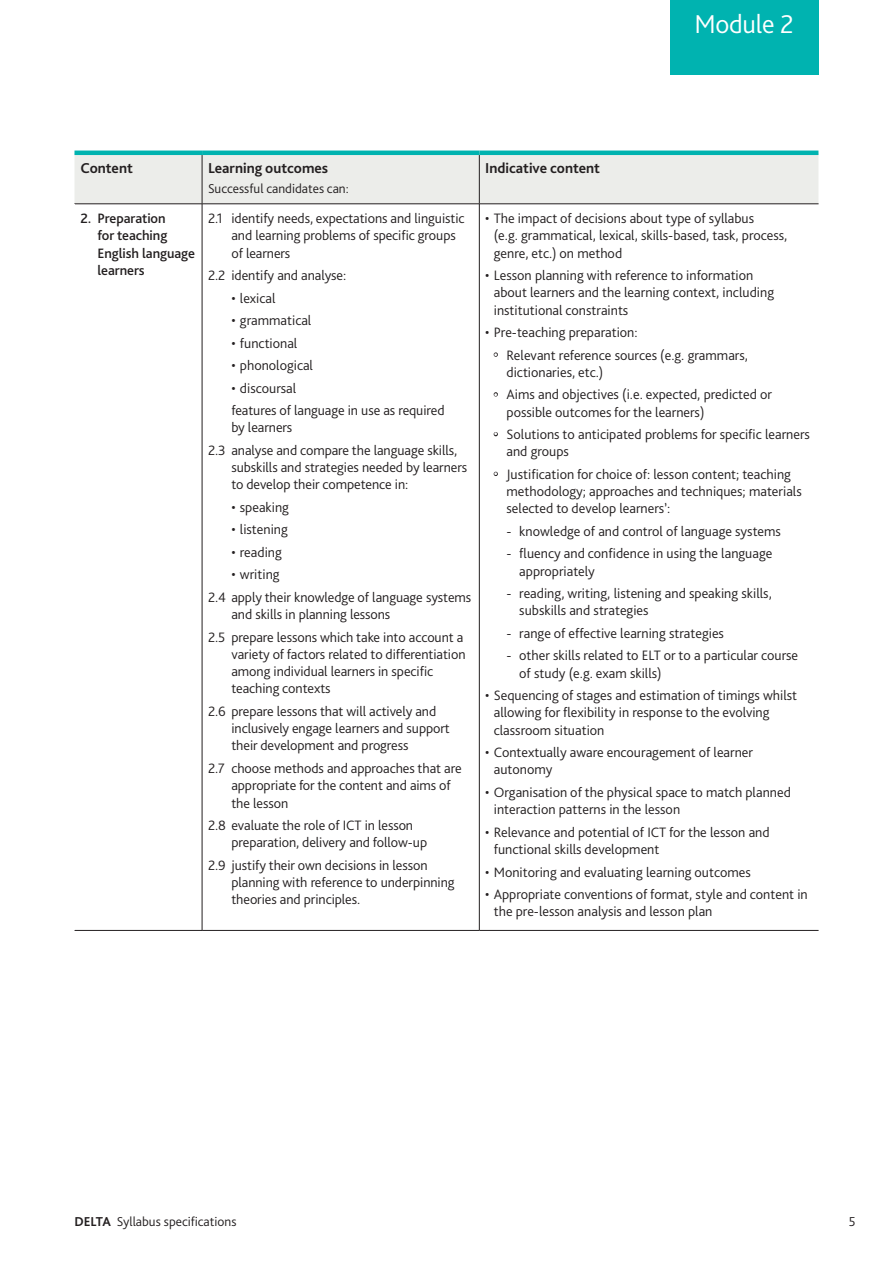
<style>
.page{position:relative;width:893px;height:1263px;background:#fff}
.page>*{position:absolute;margin:0;border:0;box-sizing:border-box;transform-origin:0 0}
._08_Running_heads{font:300 27px "Bliss Pro";letter-spacing:-.01em;color:#fff}
._03_Table_Column_Hea{font:700 15px "Bliss Pro";color:#231f20}
._03_Table_Text{font:300 14.25px/17.2px "Bliss Pro";color:#231f20}
.t1{font:500 14.25px/17.2px "Bliss Pro";letter-spacing:-.005em;color:#231f20}
._03_Table_Column_Hea-2{font:300 13.5px "Bliss Pro";color:#231f20}
.s1{font-size:13.5px}
.s2{font-weight:700}
</style>
<div class="page">
<div style="left:670px;top:0;width:149px;height:74px;background:#00b3b0"></div>
<div style="left:75px;top:155px;width:743px;height:49px;background:#ecedea"></div>
<hr style="left:202px;top:155px;width:1px;height:49px;background:#231f20">
<hr style="left:479px;top:155px;width:1px;height:49px;background:#231f20">
<hr style="left:74px;top:930px;width:128px;height:1px;background:#231f20">
<hr style="left:202px;top:930px;width:277px;height:1px;background:#231f20">
<hr style="left:479px;top:930px;width:340px;height:1px;background:#231f20">
<hr style="left:202px;top:204px;width:277px;height:1px;background:#231f20">
<hr style="left:479px;top:204px;width:340px;height:1px;background:#231f20">
<hr style="left:74px;top:204px;width:128px;height:1px;background:#231f20">
<hr style="left:74px;top:204px;width:1px;height:726px;background:#fff">
<hr style="left:202px;top:204px;width:1px;height:726px;background:#231f20">
<hr style="left:479px;top:204px;width:1px;height:726px;background:#231f20">
<hr style="left:75px;top:151px;width:127px;height:4px;background:#00b3b0">
<hr style="left:202px;top:151px;width:277px;height:4px;background:#00b3b0">
<hr style="left:479px;top:151px;width:339px;height:4px;background:#00b3b0">
<p class="_08_Running_heads" style="left:694px;top:8px;width:101px">Module 2</p>
<p class="_03_Table_Column_Hea" style="left:80px;top:158px;width:54px">Content</p>
<p class="_03_Table_Column_Hea" style="left:208px;top:158px;width:122px">Learning outcomes</p>
<p class="_03_Table_Column_Hea-2" style="left:208px;top:180px;width:142px">Successful candidates can:</p>
<p class="t1" style="left:97px;top:209px;width:99px;text-indent:-17px">2. Preparation<br>for teaching<br>English language learners</p>
<p class="_03_Table_Text" style="left:231px;top:209px;width:235px;text-indent:-23px">2.1 identify needs, expectations and linguistic and learning problems of specific groups of learners</p>
<p class="_03_Table_Text" style="left:208px;top:266px;width:140px">2.2 identify and analyse:</p>
<p class="_03_Table_Text" style="left:231px;top:289px;width:46px">• lexical</p>
<p class="_03_Table_Text" style="left:231px;top:311px;width:81px">• grammatical</p>
<p class="_03_Table_Text" style="left:231px;top:334px;width:68px">• functional</p>
<p class="_03_Table_Text" style="left:231px;top:356px;width:83px">• phonological</p>
<p class="_03_Table_Text" style="left:231px;top:379px;width:66px">• discoursal</p>
<p class="_03_Table_Text" style="left:231px;top:401px;width:215px">features of language in use as required by learners</p>
<p class="_03_Table_Text" style="left:231px;top:441px;width:237px;text-indent:-23px">2.3 analyse and compare the language skills, subskills and strategies needed by learners to develop their competence in:</p>
<p class="_03_Table_Text" style="left:231px;top:498px;width:59px">• speaking</p>
<p class="_03_Table_Text" style="left:231px;top:521px;width:58px">• listening</p>
<p class="_03_Table_Text" style="left:231px;top:543px;width:52px">• reading</p>
<p class="_03_Table_Text" style="left:231px;top:566px;width:50px">• writing</p>
<p class="_03_Table_Text" style="left:231px;top:588px;width:241px;text-indent:-23px">2.4 apply their knowledge of language systems and skills in planning lessons</p>
<p class="_03_Table_Text" style="left:231px;top:628px;width:236px;text-indent:-23px">2.5 prepare lessons which take into account a variety of factors related to differentiation among individual learners in specific teaching contexts</p>
<p class="_03_Table_Text" style="left:231px;top:702px;width:220px;text-indent:-23px">2.6 prepare lessons that will actively and inclusively engage learners and support their development and progress</p>
<p class="_03_Table_Text" style="left:231px;top:759px;width:232px;text-indent:-23px">2.7 choose methods and approaches that are appropriate for the content and aims of the lesson</p>
<p class="_03_Table_Text" style="left:231px;top:816px;width:197px;text-indent:-23px">2.8 evaluate the role of ICT in lesson preparation, delivery and follow-up</p>
<p class="_03_Table_Text" style="left:231px;top:856px;width:225px;text-indent:-23px">2.9 justify their own decisions in lesson planning with reference to underpinning theories and principles.</p>
<p class="_03_Table_Column_Hea" style="left:485px;top:158px;width:116px">Indicative content</p>
<p class="_03_Table_Text" style="left:494px;top:209px;width:295px;text-indent:-9px">• The impact of decisions about type of syllabus<br>(e.g. grammatical, lexical, skills-based, task, process, genre, etc.) on method</p>
<p class="_03_Table_Text" style="left:494px;top:266px;width:282px;text-indent:-9px">• Lesson planning with reference to information about learners and the learning context, including institutional constraints</p>
<p class="_03_Table_Text" style="left:485px;top:323px;width:154px">• Pre-teaching preparation:</p>
<p class="_03_Table_Text" style="left:507px;top:346px;width:243px;text-indent:-13px"><span class="s1">•</span> Relevant reference sources (e.g. grammars, dictionaries, etc.)</p>
<p class="_03_Table_Text" style="left:507px;top:386px;width:267px;text-indent:-13px"><span class="s1">•</span> Aims and objectives (i.e. expected, predicted or possible outcomes for the learners)</p>
<p class="_03_Table_Text" style="left:507px;top:425px;width:305px;text-indent:-13px"><span class="s1">•</span> Solutions to anticipated problems for specific learners and groups</p>
<p class="_03_Table_Text" style="left:507px;top:465px;width:297px;text-indent:-13px"><span class="s1">•</span> Justification for choice of: lesson content; teaching methodology; approaches and techniques; materials selected to develop learners’:</p>
<p class="_03_Table_Text" style="left:507px;top:522px;width:276px">- knowledge of and control of language systems</p>
<p class="_03_Table_Text" style="left:519px;top:545px;width:255px;text-indent:-13px">- fluency and confidence in using the language appropriately</p>
<p class="_03_Table_Text" style="left:519px;top:584px;width:254px;text-indent:-13px">- reading, writing, listening and speaking skills, subskills and strategies</p>
<p class="_03_Table_Text" style="left:507px;top:624px;width:219px">- range of effective learning strategies</p>
<p class="_03_Table_Text" style="left:519px;top:647px;width:280px;text-indent:-13px">- other skills related to ELT or to a particular course of study (e.g. exam skills)</p>
<p class="_03_Table_Text" style="left:494px;top:686px;width:305px;text-indent:-9px">• Sequencing of stages and estimation of timings whilst allowing for flexibility in response to the evolving classroom situation</p>
<p class="_03_Table_Text" style="left:494px;top:743px;width:261px;text-indent:-9px">• Contextually aware encouragement of learner autonomy</p>
<p class="_03_Table_Text" style="left:494px;top:783px;width:299px;text-indent:-9px">• Organisation of the physical space to match planned interaction patterns in the lesson</p>
<p class="_03_Table_Text" style="left:494px;top:823px;width:277px;text-indent:-9px">• Relevance and potential of ICT for the lesson and functional skills development</p>
<p class="_03_Table_Text" style="left:485px;top:863px;width:267px">• Monitoring and evaluating learning outcomes</p>
<p class="_03_Table_Text" style="left:494px;top:885px;width:315px;text-indent:-9px">• Appropriate conventions of format, style and content in the pre-lesson analysis and lesson plan</p>
<p class="_03_Table_Column_Hea-2" style="left:74px;top:1213px;width:164px"><span class="s2">DELTA</span> Syllabus specifications</p>
<p class="_03_Table_Column_Hea-2" style="left:849px;top:1213px;width:8px">5</p>
</div>
